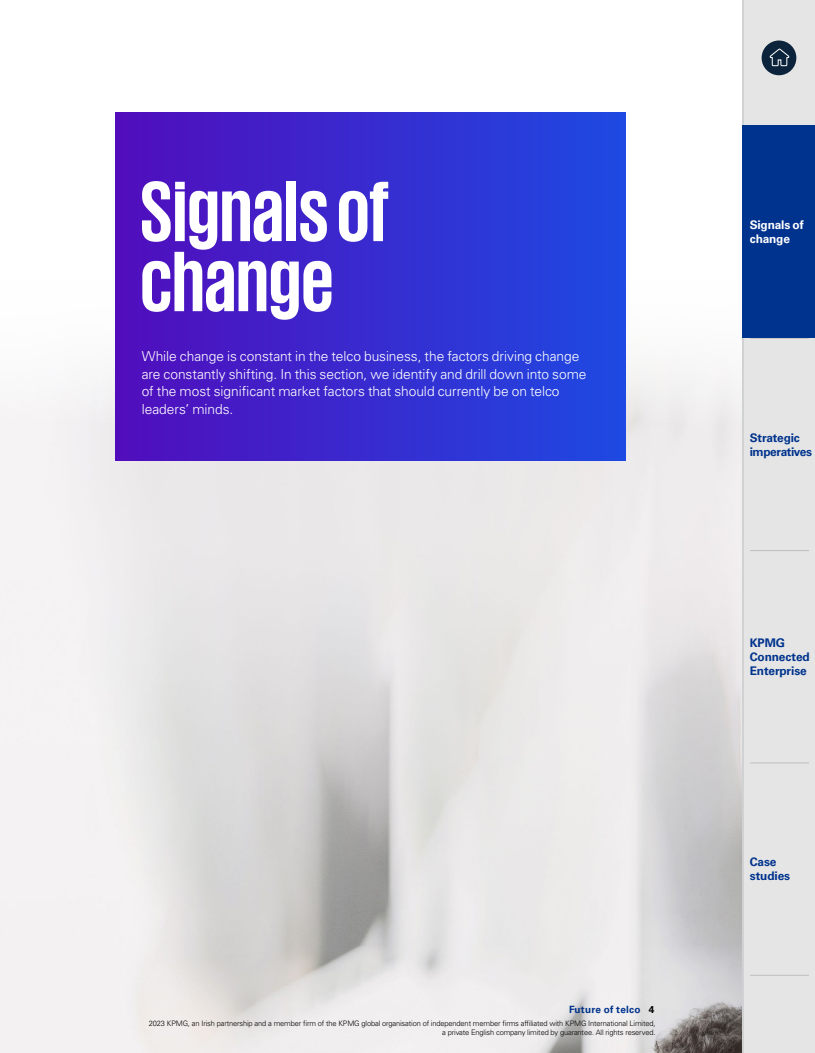
<style>
.page{position:relative;width:815px;height:1053px;background:#fff}
.page>*{position:absolute;margin:0;border:0;box-sizing:border-box;transform-origin:0 0}
.t1{font:700 87.5px/70px "KPMG";color:#fff}
.t2{font:300 13.75px/17.5px "Univers LT Std";letter-spacing:-.005em;color:#fff}
.t3{font:700 11.88px/14.2px "Univers LT Std";letter-spacing:-.01em;color:#00338d}
.t4{font:700 11.88px/14.2px "Univers LT Std";letter-spacing:-.03em;color:#00338d}
.t5{font:700 11.88px/14.2px "Univers LT Std";letter-spacing:-.015em;color:#fff}
.t6{font:700 10px "Univers LT Std";letter-spacing:.02em;color:#00338d}
.t7{font:300 7.5px/9px "Univers LT Std";letter-spacing:-.02em;color:#000;text-align:right}
.s1{color:#000}
</style>
<div class="page">
<img style="left:0;top:273px;width:743px;height:779px">
<div style="left:115px;top:112px;width:510px;height:349px;background:linear-gradient(to right,#510dbc,#1e49e2)"></div>
<div style="left:743px;top:0;width:72px;height:1052px;background:#e5e5e5"></div>
<hr style="left:743px;top:0;width:1px;height:1052px;background:#bcbec0">
<hr style="left:750px;top:550px;width:59px;height:1px;background:#bcbec0">
<hr style="left:750px;top:974px;width:59px;height:1px;background:#bcbec0">
<div style="left:743px;top:338px;width:72px;height:212px;background:#e5e5e5"></div>
<svg style="left:761px;top:40px;width:35px;height:35px"></svg>
<div style="left:743px;top:551px;width:72px;height:212px;background:#e5e5e5"></div>
<div style="left:743px;top:126px;width:72px;height:212px;background:#00338d"></div>
<h1 class="t1" style="left:140px;top:174px;width:251px">Signals of change</h1>
<p class="t2" style="left:142px;top:347px;width:446px">While change is constant in the telco business, the factors driving change are constantly shifting. In this section, we identify and drill down into some of the most significant market factors that should currently be on telco leaders’ minds.</p>
<p class="t6" style="left:569px;top:1003px;width:87px">Future of telco <span class="s1">4</span></p>
<p class="t7" style="left:149px;top:1018px;width:508px">2023 KPMG, an Irish partnership and a member firm of the KPMG global organisation of independent member firms affiliated with KPMG International Limited, a private English company limited by guarantee. All rights reserved.</p>
<p class="t5" style="left:750px;top:218px;width:55px">Signals of change</p>
<p class="t4" style="left:750px;top:430px;width:64px">Strategic imperatives</p>
<p class="t3" style="left:750px;top:635px;width:62px">KPMG<br>Connected<br>Enterprise</p>
<p class="t3" style="left:750px;top:854px;width:42px">Case studies</p>
</div>
